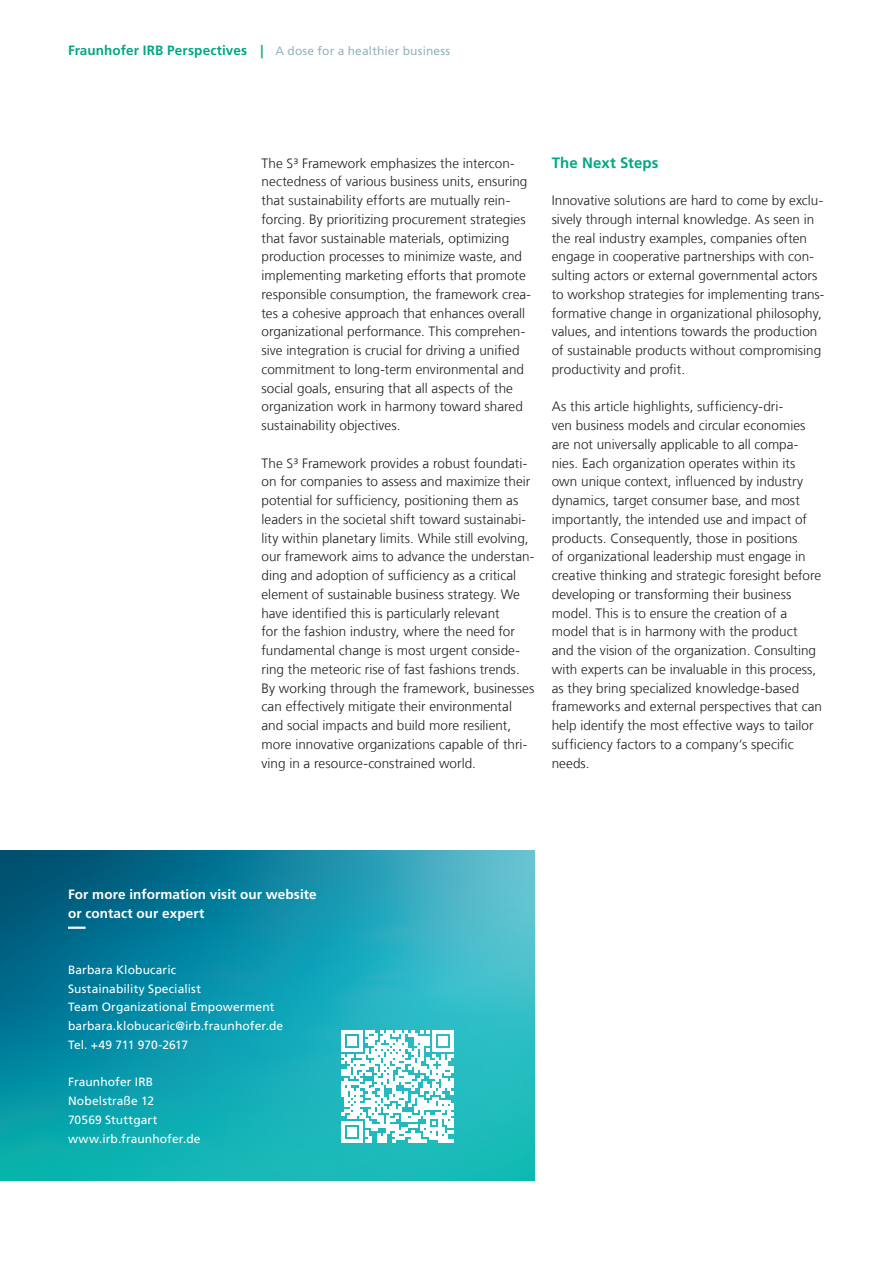
<style>
.page{position:relative;width:893px;height:1263px;background:#fff}
.page>*{position:absolute;margin:0;border:0;box-sizing:border-box;transform-origin:0 0}
.t1{font:700 15px "Frutiger LT Com";letter-spacing:.005em;color:#00a786}
.t2{font:300 13.5px/18.8px "Frutiger LT Com";letter-spacing:.005em;color:#231f20}
.t3{font:700 13.5px "Frutiger LT Com";letter-spacing:.01em;color:#00a786}
.t4{font:700 13.5px/18.8px "Frutiger LT Com";letter-spacing:.01em;color:#fff}
.t5{font:12px/18.8px "Frutiger LT Com";letter-spacing:.01em;color:#fff}
.s1{font-weight:400;font-size:12px;color:#93b3c3}
</style>
<div class="page">
<svg style="left:0;top:850px;width:535px;height:330px;background:#169cae"></svg>
<svg style="left:341px;top:1030px;width:112px;height:112px"></svg>
<svg style="left:68px;top:926px;width:340px;height:3px"></svg>
<p class="t3" style="left:68px;top:43px;width:384px">Fraunhofer IRB Perspectives | <span class="s1">A dose for a healthier business</span></p>
<p class="t2" style="left:261px;top:154px;width:271px">The S³ Framework emphasizes the intercon&shy;nectedness of various business units, ensuring that sustainability efforts are mutually rein&shy;forcing. By prioritizing procurement strategies that favor sustainable materials, optimizing production processes to minimize waste, and implementing marketing efforts that promote responsible consumption, the framework crea&shy;tes a cohesive approach that enhances overall organizational performance. This comprehen&shy;sive integration is crucial for driving a unified commitment to long-term environmental and social goals, ensuring that all aspects of the organization work in harmony toward shared sustainability objectives.</p>
<p class="t2" style="left:261px;top:454px;width:274px">The S³ Framework provides a robust foundati&shy;on for companies to assess and maximize their potential for sufficiency, positioning them as leaders in the societal shift toward sustainabi&shy;lity within planetary limits. While still evolving, our framework aims to advance the understan&shy;ding and adoption of sufficiency as a critical element of sustainable business strategy. We have identified this is particularly relevant<br>for the fashion industry, where the need for fundamental change is most urgent conside&shy;ring the meteoric rise of fast fashions trends.<br>By working through the framework, businesses can effectively mitigate their environmental and social impacts and build more resilient, more innovative organizations capable of thri&shy;ving in a resource-constrained world.</p>
<p class="t1" style="left:552px;top:154px;width:108px">The Next Steps</p>
<p class="t2" style="left:552px;top:191px;width:274px">Innovative solutions are hard to come by exclu&shy;sively through internal knowledge. As seen in the real industry examples, companies often engage in cooperative partnerships with con&shy;sulting actors or external governmental actors to workshop strategies for implementing trans&shy;formative change in organizational philosophy, values, and intentions towards the production of sustainable products without compromising productivity and profit.</p>
<p class="t2" style="left:552px;top:397px;width:272px">As this article highlights, sufficiency-dri-<br>ven business models and circular economies are not universally applicable to all compa&shy;nies. Each organization operates within its own unique context, influenced by industry dynamics, target consumer base, and most importantly, the intended use and impact of products. Consequently, those in positions<br>of organizational leadership must engage in creative thinking and strategic foresight before developing or transforming their business model. This is to ensure the creation of a model that is in harmony with the product and the vision of the organization. Consulting with experts can be invaluable in this process, as they bring specialized knowledge-based frameworks and external perspectives that can help identify the most effective ways to tailor sufficiency factors to a company‘s specific needs.</p>
<p class="t4" style="left:68px;top:885px;width:250px">For more information visit our website or contact our expert</p>
<p class="t5" style="left:68px;top:960px;width:217px">Barbara Klobucaric<br>Sustainability Specialist<br>Team Organizational Empowerment barbara.klobucaric@irb.fraunhofer.de<br>Tel. +49 711 970-2617</p>
<p class="t5" style="left:68px;top:1073px;width:134px">Fraunhofer IRB<br>Nobelstraße 12<br>70569 Stuttgart www.irb.fraunhofer.de</p>
</div>
